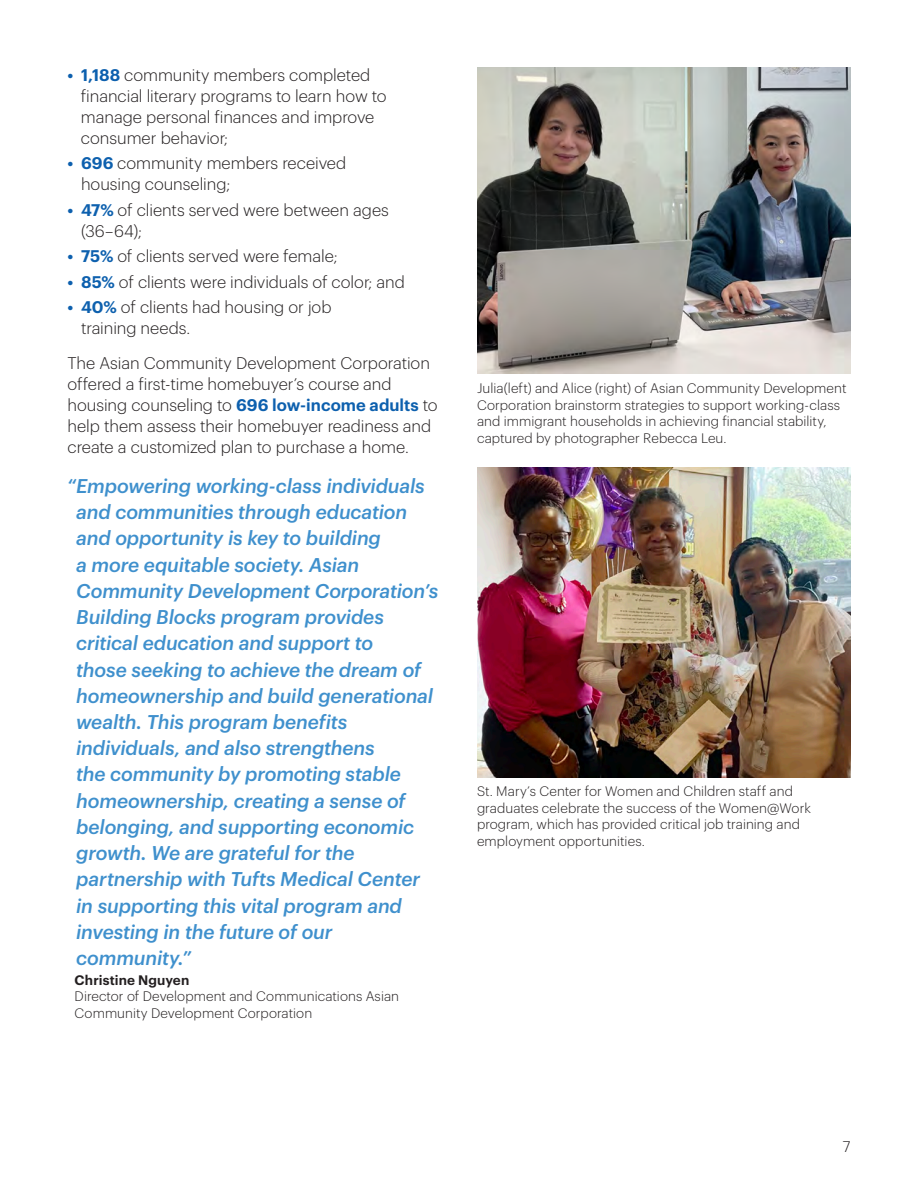
<style>
.page{position:relative;width:918px;height:1188px;background:#fff}
.page>*{position:absolute;margin:0;border:0;box-sizing:border-box;transform-origin:0 0}
.Quote_13_17_5{font:italic 500 19.5px/26.2px "Graphik";letter-spacing:-.01em;color:#3f90cd}
.Body_11_14{font:300 16.5px/21px "Graphik";color:#231f20}
.t1{font:300 15px "Graphik";color:#231f20}
.Small_body_9_11{font:300 13.5px/16.5px "Graphik";letter-spacing:.005em;color:#231f20}
.Small_body_subhead_9{font:600 13.5px "Graphik";letter-spacing:.01em;color:#231f20}
.s1{font-weight:600;color:#0d60ae}
</style>
<div class="page">
<img style="left:477px;top:68px;width:373px;height:305px">
<img style="left:477px;top:467px;width:373px;height:310px">
<p class="Body_11_14" style="left:81px;top:63px;width:307px;text-indent:-13px"><span class="s1">• 1,188</span> community members completed financial literary programs to learn how to manage personal finances and improve consumer behavior;</p>
<p class="Body_11_14" style="left:81px;top:152px;width:267px;text-indent:-14px"><span class="s1">• 696</span> community members received housing counseling;</p>
<p class="Body_11_14" style="left:81px;top:198px;width:309px;text-indent:-14px"><span class="s1">• 47%</span> of clients served were between ages (36–64);</p>
<p class="Body_11_14" style="left:68px;top:245px;width:272px"><span class="s1">• 75%</span> of clients served were female;</p>
<p class="Body_11_14" style="left:68px;top:270px;width:339px"><span class="s1">• 85%</span> of clients were individuals of color; and</p>
<p class="Body_11_14" style="left:81px;top:296px;width:252px;text-indent:-14px"><span class="s1">• 40%</span> of clients had housing or job training needs.</p>
<p class="Body_11_14" style="left:68px;top:351px;width:371px">The Asian Community Development Corporation offered a first-time homebuyer’s course and housing counseling to <span class="s1">696 low-income adults</span> to help them assess their homebuyer readiness and create a customized plan to purchase a home.</p>
<p class="Quote_13_17_5" style="left:76px;top:471px;width:364px;text-indent:-9px">“Empowering working-class individuals and communities through education and opportunity is key to building<br>a more equitable society. Asian Community Development Corporation’s Building Blocks program provides critical education and support to<br>those seeking to achieve the dream of homeownership and build generational wealth. This program benefits individuals, and also strengthens<br>the community by promoting stable homeownership, creating a sense of belonging, and supporting economic growth. We are grateful for the partnership with Tufts Medical Center in supporting this vital program and investing in the future of our community.”</p>
<p class="Small_body_subhead_9" style="left:75px;top:970px;width:116px">Christine Nguyen</p>
<p class="Small_body_9_11" style="left:75px;top:987px;width:326px">Director of Development and Communications Asian<br>Community Development Corporation</p>
<p class="Small_body_9_11" style="left:477px;top:379px;width:371px">Julia(left) and Alice (right) of Asian Community Development Corporation brainstorm strategies to support working-class and immigrant households in achieving financial stability, captured by photographer Rebecca Leu.</p>
<p class="Small_body_9_11" style="left:477px;top:782px;width:336px">St. Mary’s Center for Women and Children staff and graduates celebrate the success of the Women@Work program, which has provided critical job training and employment opportunities.</p>
<p class="t1" style="left:843px;top:1136px;width:9px">7</p>
</div>
